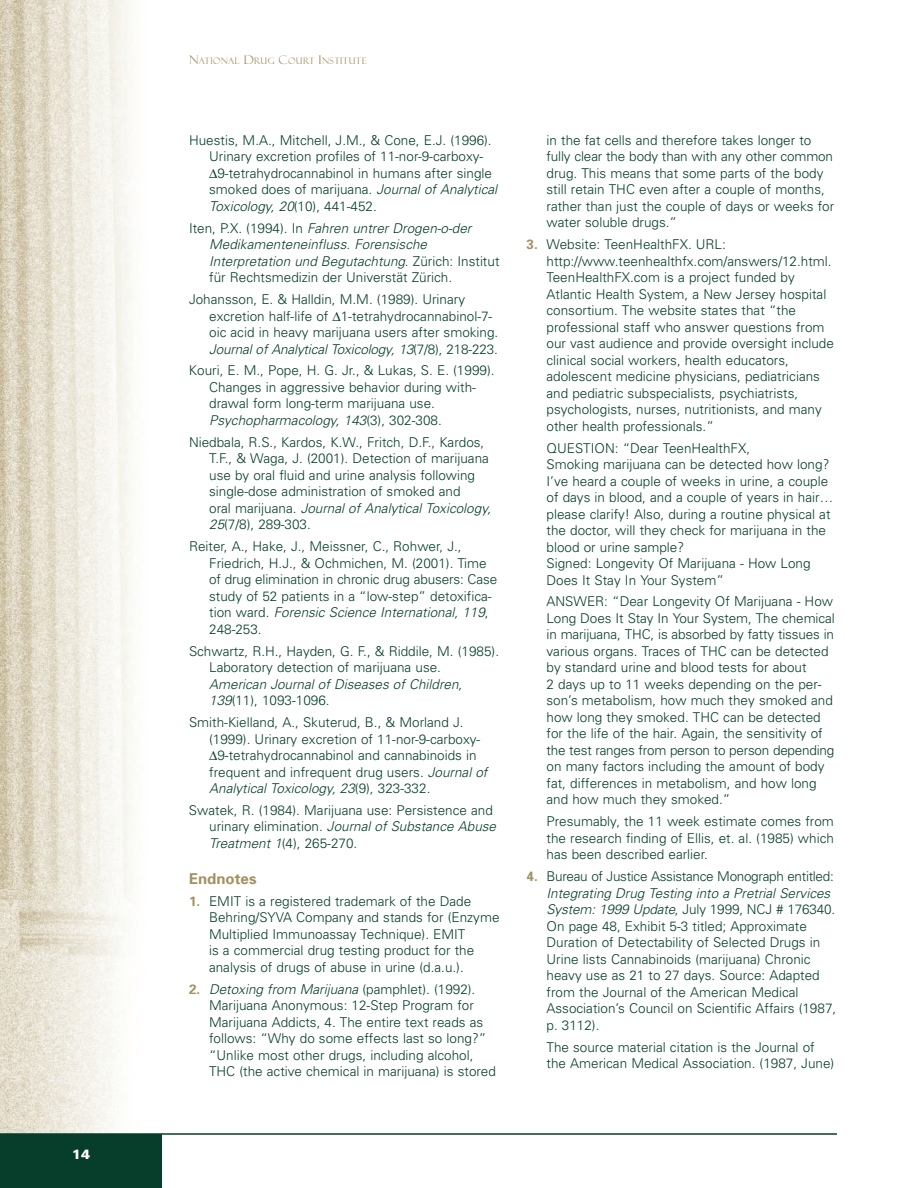
<style>
.page{position:relative;width:918px;height:1188px;background:#fff}
.page>*{position:absolute;margin:0;border:0;box-sizing:border-box;transform-origin:0 0}
.t1{font:700 15px "Univers";color:#a29161}
.t2{font:300 13.5px/16.5px "Univers";color:#073e2b}
.t3{font:italic 300 13.5px/16.5px "Univers";color:#073e2b}
.t4{font:900 13.5px "Univers";color:#fff}
.t5{font:9px "Felix Titling";letter-spacing:.045em;color:#a29161}
.s1{font-size:12px}
.s2{font-style:italic}
.s3{font-style:normal}
.s4{font-weight:700;color:#a29161}
</style>
<div class="page">
<img style="left:0;top:0;width:132px;height:1133px">
<div style="left:0;top:1134px;width:162px;height:54px;background:#073e2b"></div>
<hr style="left:0;top:1133px;width:837px;height:2px;background:#073e2b">
<p class="t4" style="left:72px;top:1149px;width:20px">14</p>
<p class="t5" style="left:189px;top:58px;width:179px"><span class="s1">N</span>ATIONAL <span class="s1">D</span>RUG <span class="s1">C</span>OURT <span class="s1">I</span>NSTITUTE</p>
<p class="t2" style="left:209px;top:133px;width:290px;text-indent:-20px">Huestis, M.A., Mitchell, J.M., &amp; Cone, E.J. (1996).<br>Urinary excretion profiles of 11-nor-9-carboxy-∆9-tetrahydrocannabinol in humans after single smoked does of marijuana. <span class="s2">Journal of Analytical Toxicology, 20</span>(10), 441-452.</p>
<p class="t3" style="left:209px;top:221px;width:292px;text-indent:-20px"><span class="s3">Iten, P.X. (1994). In</span> Fahren untrer Drogen-o-der Medikamenteneinfluss. Forensische Interpretation und Begutachtung<span class="s3">. Zürich: Institut für Rechtsmedizin der Universtät Zürich.</span></p>
<p class="t2" style="left:209px;top:292px;width:291px;text-indent:-20px">Johansson, E. &amp; Halldin, M.M. (1989). Urinary excretion half-life of ∆1-tetrahydrocannabinol-7- oic acid in heavy marijuana users after smoking.<br><span class="s2">Journal of Analytical Toxicology, 13</span>(7/8), 218-223.</p>
<p class="t2" style="left:209px;top:364px;width:287px;text-indent:-20px">Kouri, E. M., Pope, H. G. Jr., &amp; Lukas, S. E. (1999).<br>Changes in aggressive behavior during with&shy;drawal form long-term marijuana use.<br><span class="s2">Psychopharmacology, 143</span>(3), 302-308.</p>
<p class="t2" style="left:209px;top:435px;width:283px;text-indent:-20px">Niedbala, R.S., Kardos, K.W., Fritch, D.F., Kardos, T.F., &amp; Waga, J. (2001). Detection of marijuana use by oral fluid and urine analysis following single-dose administration of smoked and<br>oral marijuana. <span class="s2">Journal of Analytical Toxicology, 25</span>(7/8), 289-303.</p>
<p class="t2" style="left:209px;top:539px;width:290px;text-indent:-20px">Reiter, A., Hake, J., Meissner, C., Rohwer, J., Friedrich, H.J., &amp; Ochmichen, M. (2001). Time of drug elimination in chronic drug abusers: Case study of 52 patients in a “low-step” detoxifica&shy;tion ward. <span class="s2">Forensic Science International, 119</span>, 248-253.</p>
<p class="t2" style="left:209px;top:644px;width:291px;text-indent:-20px">Schwartz, R.H., Hayden, G. F., &amp; Riddile, M. (1985).<br>Laboratory detection of marijuana use.</p>
<p class="t3" style="left:209px;top:677px;width:255px">American Journal of Diseases of Children,<br>139<span class="s3">(11), 1093-1096.</span></p>
<p class="t2" style="left:209px;top:715px;width:280px;text-indent:-20px">Smith-Kielland, A., Skuterud, B., &amp; Morland J. (1999). Urinary excretion of 11-nor-9-carboxy-∆9-tetrahydrocannabinol and cannabinoids in frequent and infrequent drug users. <span class="s2">Journal of Analytical Toxicology, 23</span>(9), 323-332.</p>
<p class="t2" style="left:209px;top:803px;width:288px;text-indent:-20px">Swatek, R. (1984). Marijuana use: Persistence and urinary elimination. <span class="s2">Journal of Substance Abuse<br>Treatment 1</span>(4), 265-270.</p>
<p class="t1" style="left:189px;top:873px;width:69px">Endnotes</p>
<p class="t2" style="left:209px;top:894px;width:292px;text-indent:-20px"><span class="s4">1.</span> EMIT is a registered trademark of the Dade Behring/SYVA Company and stands for (Enzyme Multiplied Immunoassay Technique). EMIT<br>is a commercial drug testing product for the analysis of drugs of abuse in urine (d.a.u.).</p>
<p class="t2" style="left:209px;top:982px;width:288px;text-indent:-20px"><span class="s4">2.</span> <span class="s2">Detoxing from Marijuana</span> (pamphlet). (1992).<br>Marijuana Anonymous: 12-Step Program for Marijuana Addicts, 4. The entire text reads as follows: “Why do some effects last so long?” “Unlike most other drugs, including alcohol, THC (the active chemical in marijuana) is stored</p>
<p class="t2" style="left:547px;top:133px;width:289px">in the fat cells and therefore takes longer to fully clear the body than with any other common drug. This means that some parts of the body still retain THC even after a couple of months, rather than just the couple of days or weeks for water soluble drugs.”</p>
<p class="t2" style="left:547px;top:237px;width:289px;text-indent:-20px"><span class="s4">3.</span> Website: TeenHealthFX. URL: http://www.teenhealthfx.com/answers/12.html.<br>TeenHealthFX.com is a project funded by Atlantic Health System, a New Jersey hospital consortium. The website states that “the professional staff who answer questions from our vast audience and provide oversight include clinical social workers, health educators, adolescent medicine physicians, pediatricians and pediatric subspecialists, psychiatrists, psychologists, nurses, nutritionists, and many other health professionals.”</p>
<p class="t2" style="left:547px;top:441px;width:288px">QUESTION: “Dear TeenHealthFX,<br>Smoking marijuana can be detected how long?<br>I’ve heard a couple of weeks in urine, a couple of days in blood, and a couple of years in hair… please clarify! Also, during a routine physical at the doctor, will they check for marijuana in the blood or urine sample?<br>Signed: Longevity Of Marijuana - How Long Does It Stay In Your System”</p>
<p class="t2" style="left:547px;top:595px;width:290px">ANSWER: “Dear Longevity Of Marijuana - How Long Does It Stay In Your System, The chemical in marijuana, THC, is absorbed by fatty tissues in various organs. Traces of THC can be detected by standard urine and blood tests for about<br>2 days up to 11 weeks depending on the per&shy;son’s metabolism, how much they smoked and how long they smoked. THC can be detected for the life of the hair. Again, the sensitivity of the test ranges from person to person depending on many factors including the amount of body fat, differences in metabolism, and how long and how much they smoked.”</p>
<p class="t2" style="left:547px;top:815px;width:289px;text-align:justify">Presumably, the 11 week estimate comes from the research finding of Ellis, et. al. (1985) which has been described earlier.</p>
<p class="t2" style="left:547px;top:869px;width:291px;text-indent:-20px"><span class="s4">4.</span> Bureau of Justice Assistance Monograph entitled:<br><span class="s2">Integrating Drug Testing into a Pretrial Services System: 1999 Update</span>, July 1999, NCJ # 176340.<br>On page 48, Exhibit 5-3 titled; Approximate Duration of Detectability of Selected Drugs in Urine lists Cannabinoids (marijuana) Chronic heavy use as 21 to 27 days. Source: Adapted from the Journal of the American Medical Association’s Council on Scientific Affairs (1987, p. 3112).</p>
<p class="t2" style="left:547px;top:1040px;width:289px">The source material citation is the Journal of the American Medical Association. (1987, June)</p>
</div>
